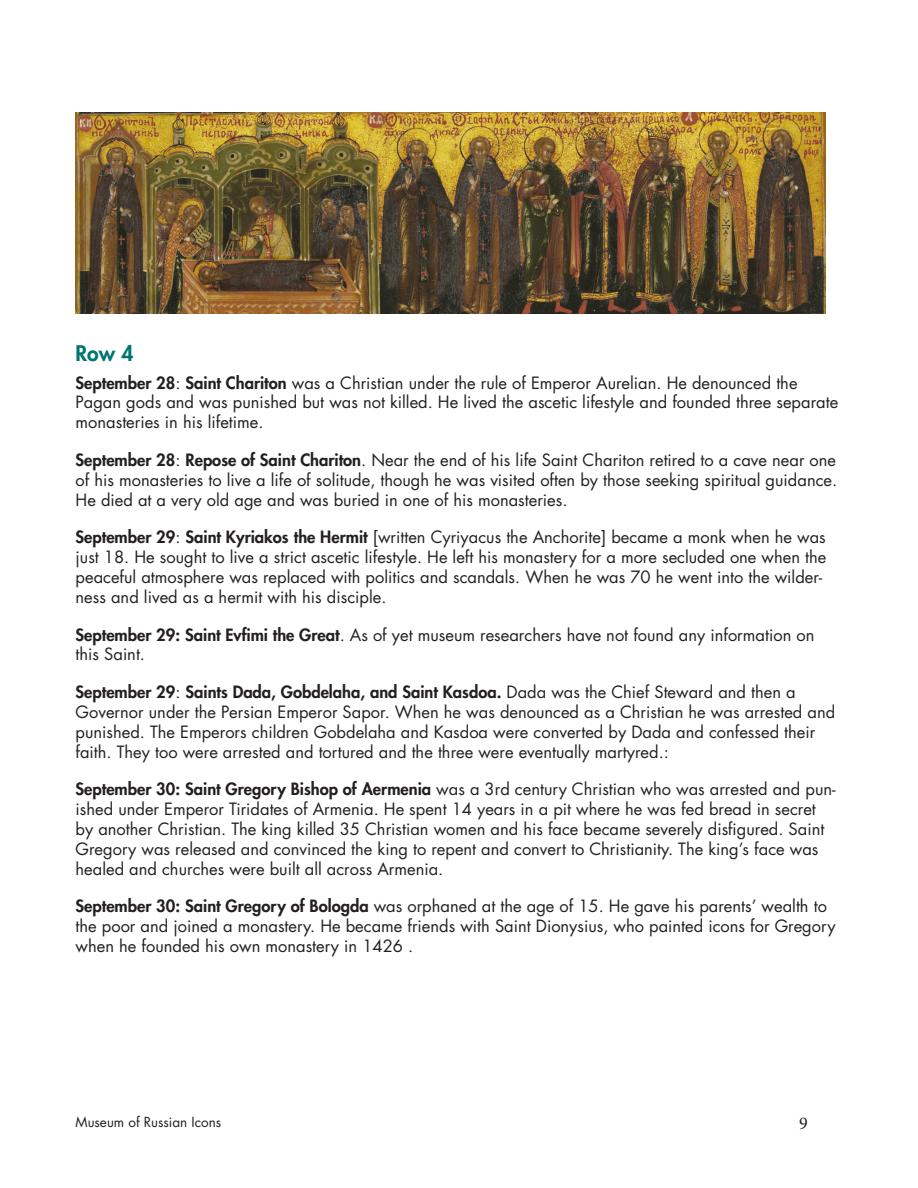
<style>
.page{position:relative;width:918px;height:1188px;background:#fff}
.page>*{position:absolute;margin:0;border:0;box-sizing:border-box;transform-origin:0 0}
.Side{font:800 21px "Futura Std";color:#007573}
.t1{font:18px "Minion Pro";color:#231f20}
.text{font:16.5px/19.8px "Futura Std";color:#231f20}
.t2{font:13.5px "Futura Std";color:#231f20}
.s1{font-weight:800}
</style>
<div class="page">
<img style="left:76px;top:113px;width:749px;height:200px">
<p class="Side" style="left:76px;top:340px;width:59px">Row 4</p>
<p class="text" style="left:76px;top:373px;width:764px"><span class="s1">September 28</span>: <span class="s1">Saint Chariton</span> was a Christian under the rule of Emperor Aurelian. He denounced the<br>Pagan gods and was punished but was not killed. He lived the ascetic lifestyle and founded three separate monasteries in his lifetime.</p>
<p class="text" style="left:76px;top:450px;width:763px;text-align:justify"><span class="s1">September 28</span>: <span class="s1">Repose of Saint Chariton</span>. Near the end of his life Saint Chariton retired to a cave near one of his monasteries to live a life of solitude, though he was visited often by those seeking spiritual guidance.<br>He died at a very old age and was buried in one of his monasteries.</p>
<p class="text" style="left:76px;top:528px;width:752px"><span class="s1">September 29</span>: <span class="s1">Saint Kyriakos the Hermit</span> [written Cyriyacus the Anchorite] became a monk when he was just 18. He sought to live a strict ascetic lifestyle. He left his monastery for a more secluded one when the peaceful atmosphere was replaced with politics and scandals. When he was 70 he went into the wilder&shy;ness and lived as a hermit with his disciple.</p>
<p class="text" style="left:76px;top:625px;width:740px"><span class="s1">September 29: Saint Evfimi the Great</span>. As of yet museum researchers have not found any information on this Saint.</p>
<p class="text" style="left:76px;top:682px;width:761px"><span class="s1">September 29</span>: <span class="s1">Saints Dada, Gobdelaha, and Saint Kasdoa.</span> Dada was the Chief Steward and then a Governor under the Persian Emperor Sapor. When he was denounced as a Christian he was arrested and punished. The Emperors children Gobdelaha and Kasdoa were converted by Dada and confessed their faith. They too were arrested and tortured and the three were eventually martyred.:</p>
<p class="text" style="left:76px;top:780px;width:762px"><span class="s1">September 30: Saint Gregory Bishop of Aermenia</span> was a 3rd century Christian who was arrested and pun&shy;ished under Emperor Tiridates of Armenia. He spent 14 years in a pit where he was fed bread in secret by another Christian. The king killed 35 Christian women and his face became severely disfigured. Saint Gregory was released and convinced the king to repent and convert to Christianity. The king’s face was healed and churches were built all across Armenia.</p>
<p class="text" style="left:76px;top:897px;width:761px"><span class="s1">September 30: Saint Gregory of Bologda</span> was orphaned at the age of 15. He gave his parents’ wealth to the poor and joined a monastery. He became friends with Saint Dionysius, who painted icons for Gregory when he founded his own monastery in 1426 .</p>
<p class="t2" style="left:76px;top:1114px;width:147px">Museum of Russian Icons</p>
<p class="t1" style="left:799px;top:1111px;width:10px">9</p>
</div>
